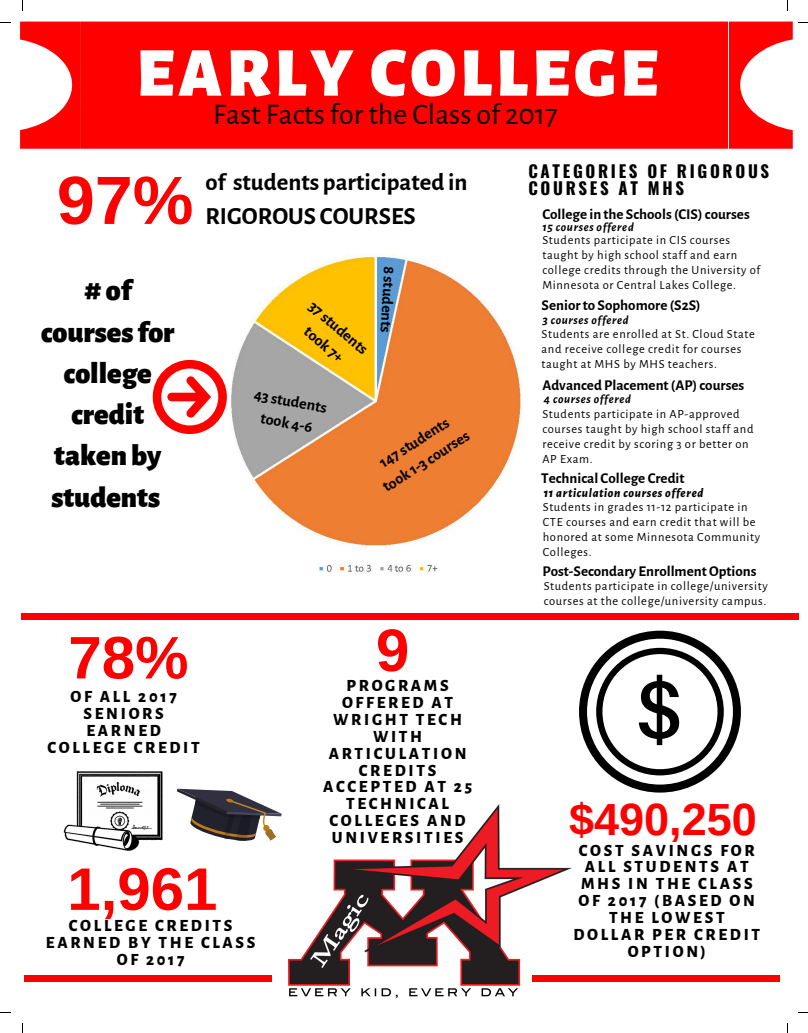
<style>
.page{position:relative;width:808px;height:1033px;background:#fff}
.page>*{position:absolute;margin:0;border:0;box-sizing:border-box;transform-origin:0 0}
.t1{font:900 70px "Alegreya Sans";letter-spacing:.06em;color:#fff}
.t2{font:700 68.25px "Arimo";color:#f00}
.t3{font:700 60px "Arimo";color:#f00}
.t4{font:700 45px "Arimo";color:#f00}
.t5{font:900 30px/41.2px "Alegreya Sans";color:#000;text-align:center}
.t6{font:30px "Alegreya Sans";color:#000}
.t7{font:700 24.62px/33.9px "Alegreya Sans";color:#000}
.t8{font:800 16.88px/16.9px "Alegreya Sans";letter-spacing:.16em;color:#000;text-align:center}
.t9{font:700 16.88px/16.9px "Oswald";letter-spacing:.16em;color:#000}
.t10{font:700 16.12px/22.1px "Alegreya Sans";color:#000;text-align:center}
.t11{font:700 15px "Alegreya Sans";color:#000}
.t12{font:12.5px/15px "Alegreya Sans";letter-spacing:.05em;color:#000}
.t13{font:italic 700 12.5px "Alegreya Sans";letter-spacing:.05em;color:#000}
.t14{font:italic 800 12.5px "Alegreya Sans";letter-spacing:.05em;color:#000}
</style>
<div class="page">
<svg style="left:20px;top:22px;width:772px;height:127px;fill:#f00"></svg>
<div style="left:22px;top:613px;width:776px;height:6px;background:#f00"></div>
<img style="left:289px;top:805px;width:282px;height:193px">
<img style="left:231px;top:254px;width:291px;height:319px">
<svg style="left:153px;top:360px;width:74px;height:74px"></svg>
<div style="left:24px;top:975px;width:248px;height:7px;background:#f00"></div>
<div style="left:532px;top:975px;width:248px;height:7px;background:#f00"></div>
<svg style="left:579px;top:630px;width:162px;height:162px"></svg>
<img style="left:64px;top:771px;width:99px;height:80px">
<svg style="left:177px;top:788px;width:105px;height:53px"></svg>
<h1 class="t1" style="left:136px;top:33px;width:523px">EARLY COLLEGE</h1>
<h3 class="t6" style="left:213px;top:97px;width:346px">Fast Facts for the Class of 2017</h3>
<h2 class="t2" style="left:57px;top:162px;width:138px">97%</h2>
<h3 class="t7" style="left:205px;top:166px;width:264px">of students participated in<br>RIGOROUS COURSES</h3>
<h3 class="t5" style="left:41px;top:271px;width:135px">#of courses for college credit takenby students</h3>
<h3 class="t3" style="left:68px;top:624px;width:122px">78%</h3>
<h3 class="t8" style="left:47px;top:688px;width:154px">OF ALL 2017<br>SENIORS<br>EARNED<br>COLLEGE CREDIT</h3>
<p class="t10" style="left:318px;top:296px;width:74px;rotate:41deg">37 students took 7+</p>
<p class="t10" style="left:256px;top:383px;width:75px;rotate:11deg">43 students took 4-6</p>
<p class="t10" style="left:400px;top:266px;width:68px;rotate:93deg">8students</p>
<p class="t10" style="left:366px;top:461px;width:101px;rotate:-33deg">147 students took 1-3 courses</p>
<h3 class="t3" style="left:376px;top:616px;width:35px">9</h3>
<h3 class="t8" style="left:323px;top:677px;width:150px">PROGRAMS<br>OFFERED AT<br>WRIGHT TECH<br>WITH<br>ARTICULATION<br>CREDITS<br>ACCEPTED AT 25<br>TECHNICAL<br>COLLEGES AND<br>UNIVERSITIES</h3>
<h3 class="t3" style="left:67px;top:855px;width:152px">1,961</h3>
<h3 class="t8" style="left:46px;top:917px;width:211px">COLLEGE CREDITS<br>EARNED BY THE CLASS<br>OF 2017</h3>
<h3 class="t9" style="left:528px;top:162px;width:242px">CATEGORIES OF RIGOROUS<br>COURSES AT MHS</h3>
<p class="t11" style="left:542px;top:205px;width:209px">College in the Schools(CIS)courses</p>
<p class="t13" style="left:542px;top:220px;width:93px">15 courses offered</p>
<p class="t12" style="left:542px;top:233px;width:219px">Students participate in CIS courses taught by high school staff and earn college credits through the University of Minnesota or Central Lakes College.</p>
<p class="t11" style="left:541px;top:297px;width:161px">Seniorto Sophomore (S2S)</p>
<p class="t12" style="left:541px;top:327px;width:215px">Students are enrolled at St. Cloud State and receive college credit for courses taught at MHS by MHS teachers.</p>
<p class="t13" style="left:542px;top:313px;width:88px">3 courses offered</p>
<p class="t11" style="left:542px;top:377px;width:203px">Advanced Placement(AP)courses</p>
<p class="t13" style="left:544px;top:392px;width:89px">4 courses offered</p>
<p class="t12" style="left:542px;top:406px;width:212px">Students participate in AP-approved courses taught by high school staff and receive credit by scoring 3 or better on<br>AP Exam.</p>
<p class="t11" style="left:541px;top:470px;width:145px">Technical College Credit</p>
<p class="t14" style="left:543px;top:486px;width:161px">11 articulation courses offered</p>
<p class="t12" style="left:543px;top:500px;width:219px">Students in grades 11-12 participate in<br>CTE courses and earn credit that will be honored at some Minnesota Community<br>Colleges.</p>
<p class="t11" style="left:542px;top:562px;width:216px">Post-Secondary EnrollmentOptions</p>
<p class="t12" style="left:543px;top:578px;width:225px">Students participate in college/university courses at the college/university campus.</p>
<h3 class="t4" style="left:569px;top:794px;width:189px">$490,250</h3>
<h3 class="t8" style="left:573px;top:842px;width:188px">COST SAVINGS FOR<br>ALL STUDENTS AT<br>MHS IN THE CLASS<br>OF 2017 (BASED ON<br>THE LOWEST<br>DOLLAR PER CREDIT<br>OPTION)</h3>
</div>
